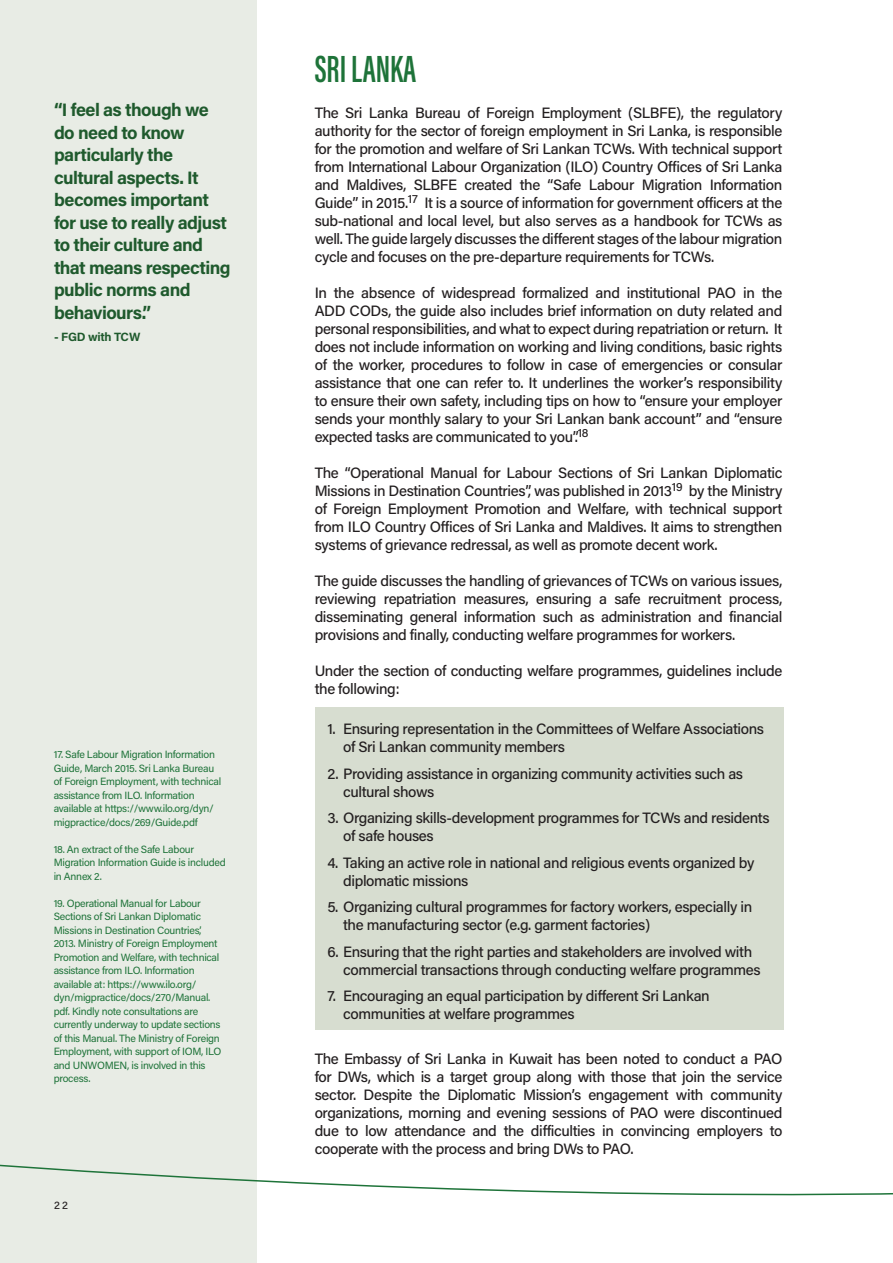
<style>
.page{position:relative;width:893px;height:1263px;background:#fff}
.page>*{position:absolute;margin:0;border:0;box-sizing:border-box;transform-origin:0 0}
.Paragraph_Headline{font:600 39px "Acumin Pro Extra Cond";color:#1e7339;scale:.92 1}
.Footer_Page_Numbers{font:700 18px/22.5px "Acumin Pro";letter-spacing:-.03em;color:#1f5a2d}
.Body_Text{font:500 15px/18px "Acumin Pro";letter-spacing:-.025em;color:#231f20}
.Paragraph_Headline-2{font:500 15px/18px "Acumin Pro";letter-spacing:-.025em;color:#231f20;text-align:justify}
.Footer_Page_Numbers-2{font:700 12px "Acumin Pro";letter-spacing:-.02em;color:#1f5a2d}
.Side_Bar_Small_Text{font:10.5px/13.5px "Acumin Pro";letter-spacing:-.025em;color:#1e7339}
.t1{font:500 10.5px "Acumin Pro";color:#231f20}
</style>
<div class="page">
<div style="left:0;top:0;width:257px;height:1263px;background:#e8ece5"></div>
<svg style="left:0;top:707px;width:893px;height:489px"></svg>
<p class="Footer_Page_Numbers" style="left:54px;top:98px;width:178px">“I feel as though we do need to know particularly the cultural aspects. It becomes important for use to really adjust to their culture and that means respecting public norms and behaviours.”</p>
<p class="Footer_Page_Numbers-2" style="left:54px;top:329px;width:88px">- FGD with TCW</p>
<p class="Side_Bar_Small_Text" style="left:54px;top:747px;width:169px">17. Safe Labour Migration Information Guide, March 2015. Sri Lanka Bureau of Foreign Employment, with technical assistance from ILO. Information available at https://www.ilo.org/dyn/ migpractice/docs/269/Guide.pdf</p>
<p class="Side_Bar_Small_Text" style="left:54px;top:842px;width:174px">18. An extract of the Safe Labour<br>Migration Information Guide is included in Annex 2.</p>
<p class="Side_Bar_Small_Text" style="left:54px;top:896px;width:169px">19. Operational Manual for Labour Sections of Sri Lankan Diplomatic Missions in Destination Countries’, 2013. Ministry of Foreign Employment Promotion and Welfare, with technical assistance from ILO. Information available at: https://www.ilo.org/ dyn/migpractice/docs/270/Manual. pdf. Kindly note consultations are currently underway to update sections of this Manual. The Ministry of Foreign Employment, with support of IOM, ILO and UNWOMEN, is involved in this process.</p>
<p class="t1" style="left:54px;top:1198px;width:16px">22</p>
<p class="Paragraph_Headline" style="left:315px;top:45px;width:112px">SRI LANKA</p>
<p class="Paragraph_Headline-2" style="left:315px;top:103px;width:469px">The Sri Lanka Bureau of Foreign Employment (SLBFE), the regulatory authority for the sector of foreign employment in Sri Lanka, is responsible for the promotion and welfare of Sri Lankan TCWs. With technical support from International Labour Organization (ILO) Country Offices of Sri Lanka and Maldives, SLBFE created the “Safe Labour Migration Information Guide” in 2015.<sup>17</sup> It is a source of information for government officers at the sub-national and local level, but also serves as a handbook for TCWs as well. The guide largely discusses the different stages of the labour migration cycle and focuses on the pre-departure requirements for TCWs.</p>
<p class="Body_Text" style="left:315px;top:283px;width:469px;text-align:justify">In the absence of widespread formalized and institutional PAO in the ADD CODs, the guide also includes brief information on duty related and personal responsibilities, and what to expect during repatriation or return. It does not include information on working and living conditions, basic rights of the worker, procedures to follow in case of emergencies or consular assistance that one can refer to. It underlines the worker’s responsibility to ensure their own safety, including tips on how to “ensure your employer sends your monthly salary to your Sri Lankan bank account” and “ensure expected tasks are communicated to you”.<sup>18</sup></p>
<p class="Body_Text" style="left:315px;top:463px;width:469px;text-align:justify">The “Operational Manual for Labour Sections of Sri Lankan Diplomatic Missions in Destination Countries”, was published in 2013<sup>19</sup> by the Ministry of Foreign Employment Promotion and Welfare, with technical support from ILO Country Offices of Sri Lanka and Maldives. It aims to strengthen systems of grievance redressal, as well as promote decent work.</p>
<p class="Body_Text" style="left:315px;top:571px;width:469px;text-align:justify">The guide discusses the handling of grievances of TCWs on various issues, reviewing repatriation measures, ensuring a safe recruitment process, disseminating general information such as administration and financial provisions and finally, conducting welfare programmes for workers.</p>
<p class="Body_Text" style="left:315px;top:661px;width:469px">Under the section of conducting welfare programmes, guidelines include the following:</p>
<p class="Body_Text" style="left:343px;top:719px;width:422px;text-indent:-16px">1. Ensuring representation in the Committees of Welfare Associations of Sri Lankan community members</p>
<p class="Body_Text" style="left:343px;top:764px;width:401px;text-indent:-16px">2. Providing assistance in organizing community activities such as cultural shows</p>
<p class="Body_Text" style="left:343px;top:808px;width:428px;text-indent:-16px">3. Organizing skills-development programmes for TCWs and residents of safe houses</p>
<p class="Body_Text" style="left:343px;top:853px;width:413px;text-indent:-16px">4. Taking an active role in national and religious events organized by diplomatic missions</p>
<p class="Body_Text" style="left:343px;top:897px;width:411px;text-indent:-16px">5. Organizing cultural programmes for factory workers, especially in the manufacturing sector (e.g. garment factories)</p>
<p class="Body_Text" style="left:343px;top:942px;width:419px;text-indent:-16px">6. Ensuring that the right parties and stakeholders are involved with commercial transactions through conducting welfare programmes</p>
<p class="Body_Text" style="left:343px;top:986px;width:368px;text-indent:-16px">7. Encouraging an equal participation by different Sri Lankan communities at welfare programmes</p>
<p class="Body_Text" style="left:315px;top:1049px;width:469px;text-align:justify">The Embassy of Sri Lanka in Kuwait has been noted to conduct a PAO for DWs, which is a target group along with those that join the service sector. Despite the Diplomatic Mission’s engagement with community organizations, morning and evening sessions of PAO were discontinued due to low attendance and the difficulties in convincing employers to cooperate with the process and bring DWs to PAO.</p>
</div>
